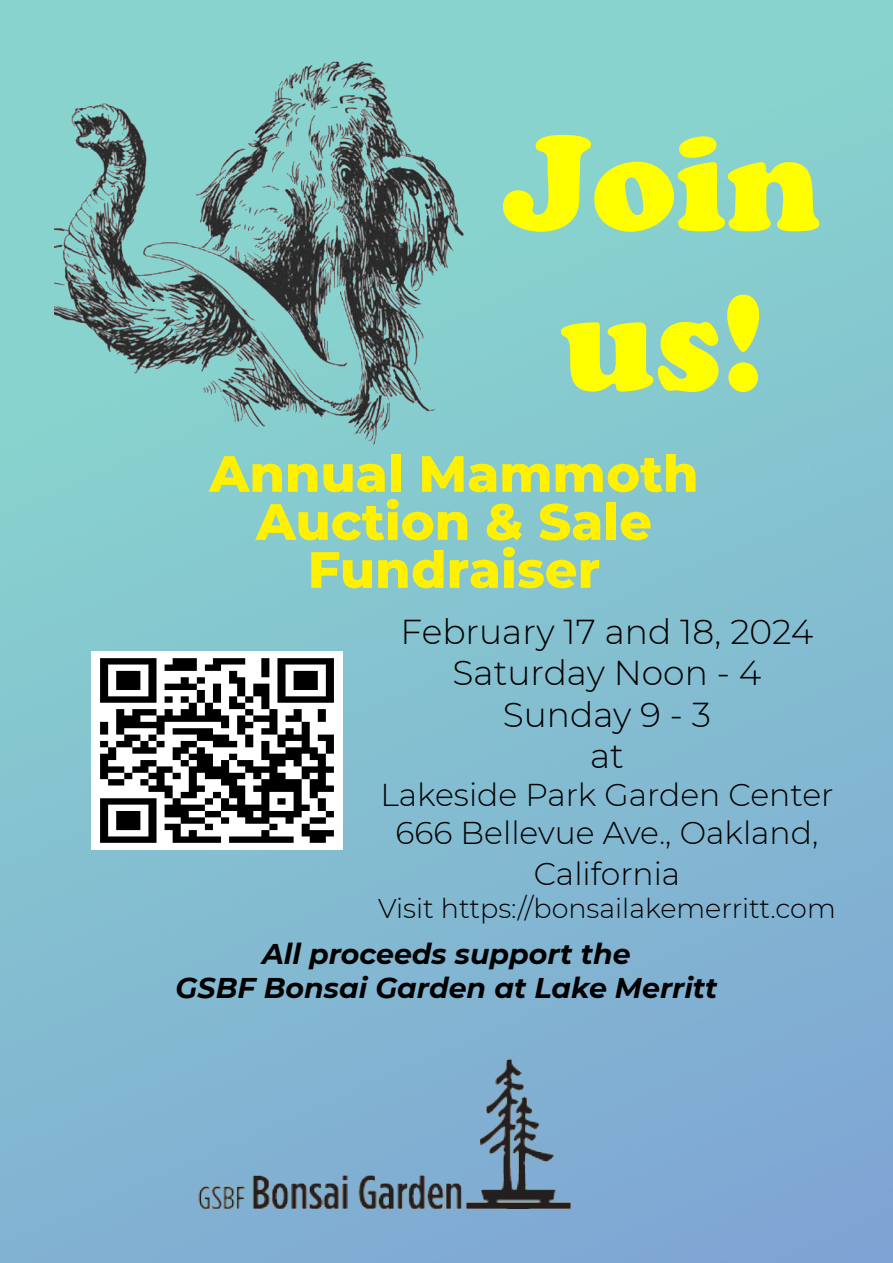
<style>
.page{position:relative;width:893px;height:1263px;background:#fff}
.page>*{position:absolute;margin:0;border:0;box-sizing:border-box;transform-origin:0 0}
.t1{font:133.5px/160.2px "Cooper Black Std";color:#ff0;text-align:center}
.t2{font:800 51px "Montserrat";color:#fff101}
.t3{font:300 34.5px/41.4px "Montserrat";color:#000;text-align:center}
.t4{font:300 31.5px/41.4px "Montserrat";color:#000;text-align:center}
.t5{font:italic 700 28.5px/34.2px "Montserrat";color:#000;text-align:center}
.t6{font:300 27px "Montserrat";color:#000}
</style>
<div class="page">
<img style="left:54px;top:54px;width:431px;height:418px">
<img style="left:100px;top:658px;width:234px;height:185px">
<img style="left:199px;top:1059px;width:435px;height:150px">
<p class="t1" style="left:504px;top:103px;width:318px">Join us!</p>
<p class="t2" style="left:209px;top:436px;width:491px">Annual Mammoth</p>
<p class="t2" style="left:256px;top:484px;width:398px">Auction &amp; Sale</p>
<p class="t2" style="left:308px;top:532px;width:294px">Fundraiser</p>
<p class="t3" style="left:401px;top:610px;width:414px">February 17 and 18, 2024<br>Saturday Noon - 4<br>Sunday 9 - 3</p>
<p class="t3" style="left:590px;top:734px;width:35px">at</p>
<p class="t4" style="left:380px;top:773px;width:455px">Lakeside Park Garden Center</p>
<p class="t4" style="left:396px;top:811px;width:424px">666 Bellevue Ave., Oakland,<br>California</p>
<p class="t6" style="left:378px;top:889px;width:459px">Visit https://bonsailakemerritt.com</p>
<p class="t5" style="left:176px;top:935px;width:543px">All proceeds support the<br>GSBF Bonsai Garden at Lake Merritt</p>
</div>
